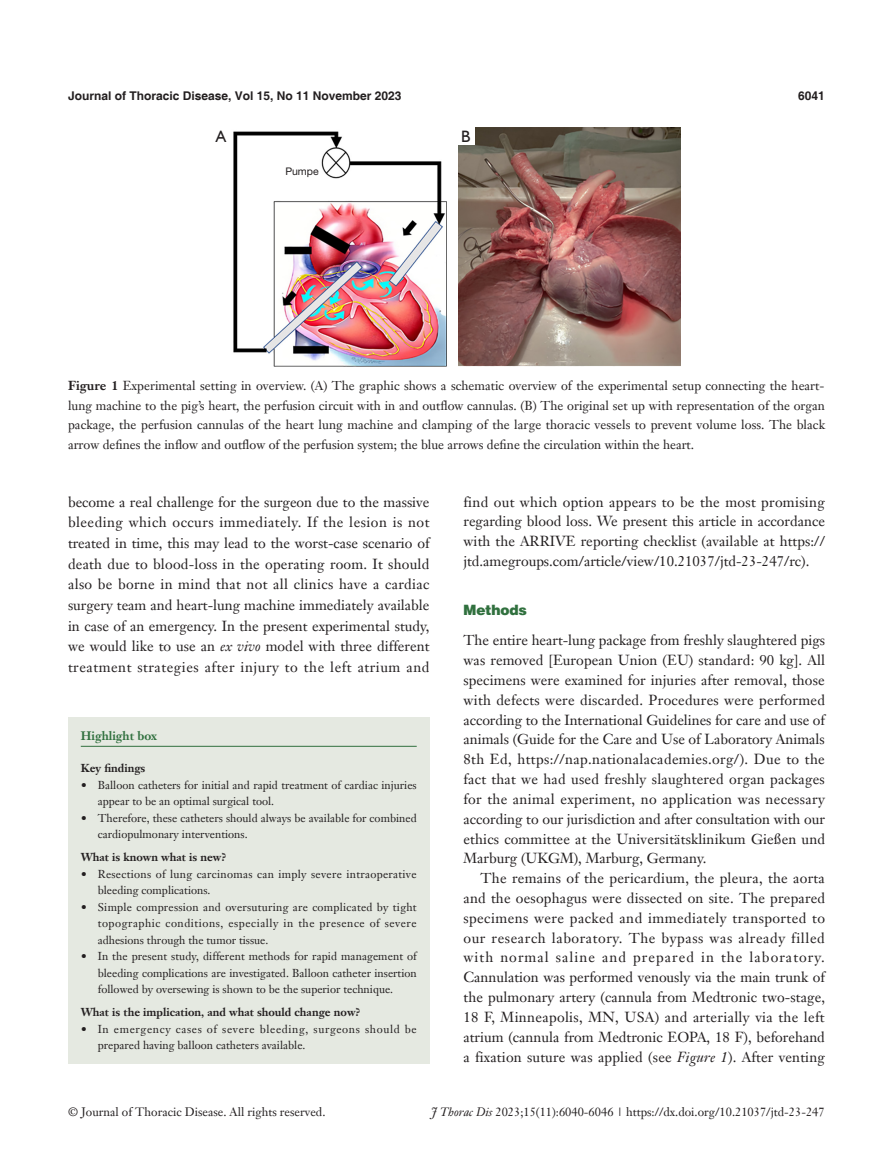
<style>
.page{position:relative;width:893px;height:1170px;background:#fff}
.page>*{position:absolute;margin:0;border:0;box-sizing:border-box;transform-origin:0 0}
.t1{font:16.5px "Humanist 521 BT";color:#231f20}
.t2{font:14.25px/19.8px "Janson Text LT";letter-spacing:.01em;color:#231f20;text-align:justify}
._1ji-6_5{font:900 14.25px "Helvetica";color:#30703e}
.t3{font:12.75px/19.5px "Janson Text LT";color:#231f20;text-align:justify}
.t4{font:12px "Janson Text LT";color:#231f20}
.t5{font:700 12px "Helvetica";color:#231f20}
.Cite{font:700 12px "Janson Text LT";color:#30703e}
.box-zhengwen-1_5mm{font:11.25px/16.5px "Janson Text LT";color:#231f20}
.box-zhengwen{font:11.25px/16.5px "Janson Text LT";color:#231f20}
.box-zhengwen-1_5mm-2{font:11.25px/16.5px "Janson Text LT";letter-spacing:.055em;color:#231f20}
.box-zhengwen-2{font:11.25px/16.5px "Janson Text LT";letter-spacing:.025em;color:#231f20}
.box-biaoti{font:700 11.25px "Janson Text LT";color:#231f20}
.t6{font:10.5px "Helvetica Neue LT Pro";color:#231f20}
.s1{font-weight:700}
.s2{font-style:italic}
</style>
<div class="page">
<div style="left:68px;top:716px;width:361px;height:347px;background:#e5e9e1"></div>
<hr style="left:81px;top:745px;width:336px;height:1px;background:#30703e">
<img style="left:233px;top:128px;width:447px;height:238px">
<hr style="left:453px;top:128px;width:4px;height:238px;background:#fff">
<div style="left:457px;top:128px;width:17px;height:17px;background:#fff"></div>
<p class="t5" style="left:68px;top:88px;width:335px">Journal of Thoracic Disease, Vol 15, No 11 November 2023</p>
<p class="t5" style="left:798px;top:88px;width:28px">6041</p>
<p class="t1" style="left:216px;top:126px;width:12px">A</p>
<p class="t1" style="left:461px;top:126px;width:11px">B</p>
<p class="t6" style="left:285px;top:164px;width:35px">Pumpe</p>
<p class="t3" style="left:68px;top:376px;width:758px"><span class="s1">Figure 1</span> Experimental setting in overview. (A) The graphic shows a schematic overview of the experimental setup connecting the heart&shy;lung machine to the pig’s heart, the perfusion circuit with in and outflow cannulas. (B) The original set up with representation of the organ package, the perfusion cannulas of the heart lung machine and clamping of the large thoracic vessels to prevent volume loss. The black arrow defines the inflow and outflow of the perfusion system; the blue arrows define the circulation within the heart.</p>
<p class="t2" style="left:68px;top:491px;width:363px;line-height:20.7px">become a real challenge for the surgeon due to the massive bleeding which occurs immediately. If the lesion is not treated in time, this may lead to the worst-case scenario of death due to blood-loss in the operating room. It should also be borne in mind that not all clinics have a cardiac surgery team and heart-lung machine immediately available in case of an emergency. In the present experimental study, we would like to use an <span class="s2">ex vivo</span> model with three different treatment strategies after injury to the left atrium and</p>
<p class="t2" style="left:463px;top:491px;width:363px">find out which option appears to be the most promising regarding blood loss. We present this article in accordance with the ARRIVE reporting checklist (available at https:// jtd.amegroups.com/article/view/10.21037/jtd-23-247/rc).</p>
<p class="_1ji-6_5" style="left:463px;top:601px;width:65px">Methods</p>
<p class="t2" style="left:463px;top:630px;width:363px">The entire heart-lung package from freshly slaughtered pigs was removed [European Union (EU) standard: 90 kg]. All specimens were examined for injuries after removal, those with defects were discarded. Procedures were performed according to the International Guidelines for care and use of animals (Guide for the Care and Use of Laboratory Animals 8th Ed, https://nap.nationalacademies.org/). Due to the fact that we had used freshly slaughtered organ packages for the animal experiment, no application was necessary according to our jurisdiction and after consultation with our ethics committee at the Universitätsklinikum Gießen und Marburg (UKGM), Marburg, Germany.</p>
<p class="t2" style="left:463px;top:868px;width:363px;text-indent:17px">The remains of the pericardium, the pleura, the aorta and the oesophagus were dissected on site. The prepared specimens were packed and immediately transported to our research laboratory. The bypass was already filled with normal saline and prepared in the laboratory.<br>Cannulation was performed venously via the main trunk of the pulmonary artery (cannula from Medtronic two-stage, 18 F, Minneapolis, MN, USA) and arterially via the left atrium (cannula from Medtronic EOPA, 18 F), beforehand a fixation suture was applied (see <span class="s2">Figure 1</span>). After venting</p>
<p class="Cite" style="left:81px;top:728px;width:78px">Highlight box</p>
<p class="box-biaoti" style="left:81px;top:761px;width:66px">Key findings</p>
<p class="box-zhengwen" style="left:98px;top:776px;width:320px;text-indent:-17px"><span class="s1">•</span> Balloon catheters for initial and rapid treatment of cardiac injuries appear to be an optimal surgical tool.</p>
<p class="box-zhengwen-1_5mm" style="left:98px;top:809px;width:320px;text-indent:-17px"><span class="s1">•</span> Therefore, these catheters should always be available for combined cardiopulmonary interventions.</p>
<p class="box-biaoti" style="left:81px;top:850px;width:147px">What is known what is new?</p>
<p class="box-zhengwen-2" style="left:98px;top:865px;width:320px;text-indent:-17px"><span class="s1">•</span> Resections of lung carcinomas can imply severe intraoperative bleeding complications.</p>
<p class="box-zhengwen" style="left:98px;top:898px;width:320px;text-align:justify;text-indent:-17px"><span class="s1">•</span> Simple compression and oversuturing are complicated by tight topographic conditions, especially in the presence of severe adhesions through the tumor tissue.</p>
<p class="box-zhengwen-1_5mm" style="left:98px;top:948px;width:321px;text-align:justify;text-indent:-17px"><span class="s1">•</span> In the present study, different methods for rapid management of bleeding complications are investigated. Balloon catheter insertion followed by oversewing is shown to be the superior technique.</p>
<p class="box-biaoti" style="left:81px;top:1004px;width:281px">What is the implication, and what should change now?</p>
<p class="box-zhengwen-1_5mm-2" style="left:98px;top:1020px;width:320px;text-indent:-17px"><span class="s1">•</span> In emergency cases of severe bleeding, surgeons should be prepared having balloon catheters available.</p>
<p class="t4" style="left:68px;top:1104px;width:259px">© Journal of Thoracic Disease. All rights reserved.</p>
<p class="t4" style="left:431px;top:1104px;width:395px"><span class="s2">J Thorac Dis</span> 2023;15(11):6040-6046 | https://dx.doi.org/10.21037/jtd-23-247</p>
</div>
